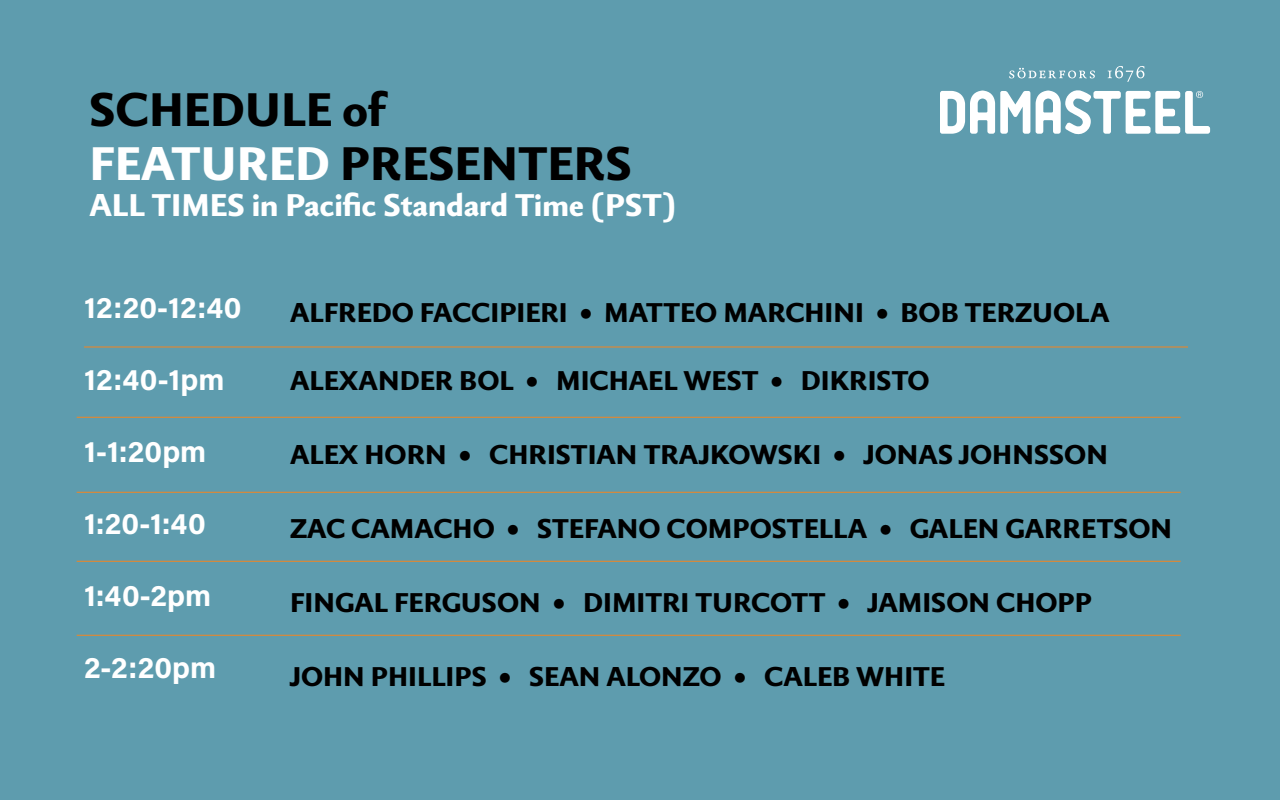
<style>
.page{position:relative;width:1280px;height:800px;background:#5e9cae}
.page>*{position:absolute;margin:0;border:0;box-sizing:border-box;transform-origin:0 0}
.t1{font:800 45.1px "Berling Nova Sans Pro";color:#000}
.t2{font:800 30.1px "Berling Nova Sans Pro";color:#fff}
.t3{font:30px "Acumin Variable Concept";color:#fff}
.t4{font:800 26px "Berling Nova Sans Pro";color:#000}
.s1{color:#fff}
</style>
<div class="page">
<hr style="left:84px;top:346px;width:1104px;height:2px;background:#f58520">
<hr style="left:77px;top:417px;width:1104px;height:1px;background:#f58520">
<hr style="left:77px;top:492px;width:1104px;height:1px;background:#f58520">
<hr style="left:77px;top:561px;width:1104px;height:1px;background:#f58520">
<hr style="left:77px;top:635px;width:1104px;height:1px;background:#f58520">
<svg style="left:1108px;top:66px;width:36px;height:16px"></svg>
<svg style="left:1009px;top:68px;width:86px;height:10px"></svg>
<svg style="left:940px;top:91px;width:90px;height:43px"></svg>
<svg style="left:1036px;top:90px;width:174px;height:45px"></svg>
<p class="t1" style="left:89px;top:77px;width:298px">SCHEDULE of</p>
<p class="t1" style="left:89px;top:132px;width:544px"><span class="s1">FEATURED</span> PRESENTERS</p>
<p class="t2" style="left:89px;top:184px;width:588px">ALL TIMES in Pacific Standard Time (PST)</p>
<p class="t3" style="left:84px;top:287px;width:159px">12:20-12:40</p>
<p class="t3" style="left:84px;top:359px;width:142px">12:40-1pm</p>
<p class="t3" style="left:84px;top:431px;width:124px">1-1:20pm</p>
<p class="t3" style="left:84px;top:503px;width:123px">1:20-1:40</p>
<p class="t3" style="left:84px;top:575px;width:129px">1:40-2pm</p>
<p class="t3" style="left:84px;top:647px;width:134px">2-2:20pm</p>
<p class="t4" style="left:290px;top:294px;width:821px">ALFREDO FACCIPIERI • MATTEO MARCHINI • BOB TERZUOLA</p>
<p class="t4" style="left:290px;top:362px;width:641px">ALEXANDER BOL • MICHAEL WEST • DIKRISTO</p>
<p class="t4" style="left:290px;top:436px;width:820px">ALEX HORN • CHRISTIAN TRAJKOWSKI • JONAS JOHNSSON</p>
<p class="t4" style="left:290px;top:510px;width:884px">ZAC CAMACHO • STEFANO COMPOSTELLA • GALEN GARRETSON</p>
<p class="t4" style="left:290px;top:584px;width:804px">FINGAL FERGUSON • DIMITRI TURCOTT • JAMISON CHOPP</p>
<p class="t4" style="left:290px;top:658px;width:657px">JOHN PHILLIPS • SEAN ALONZO • CALEB WHITE</p>
</div>
